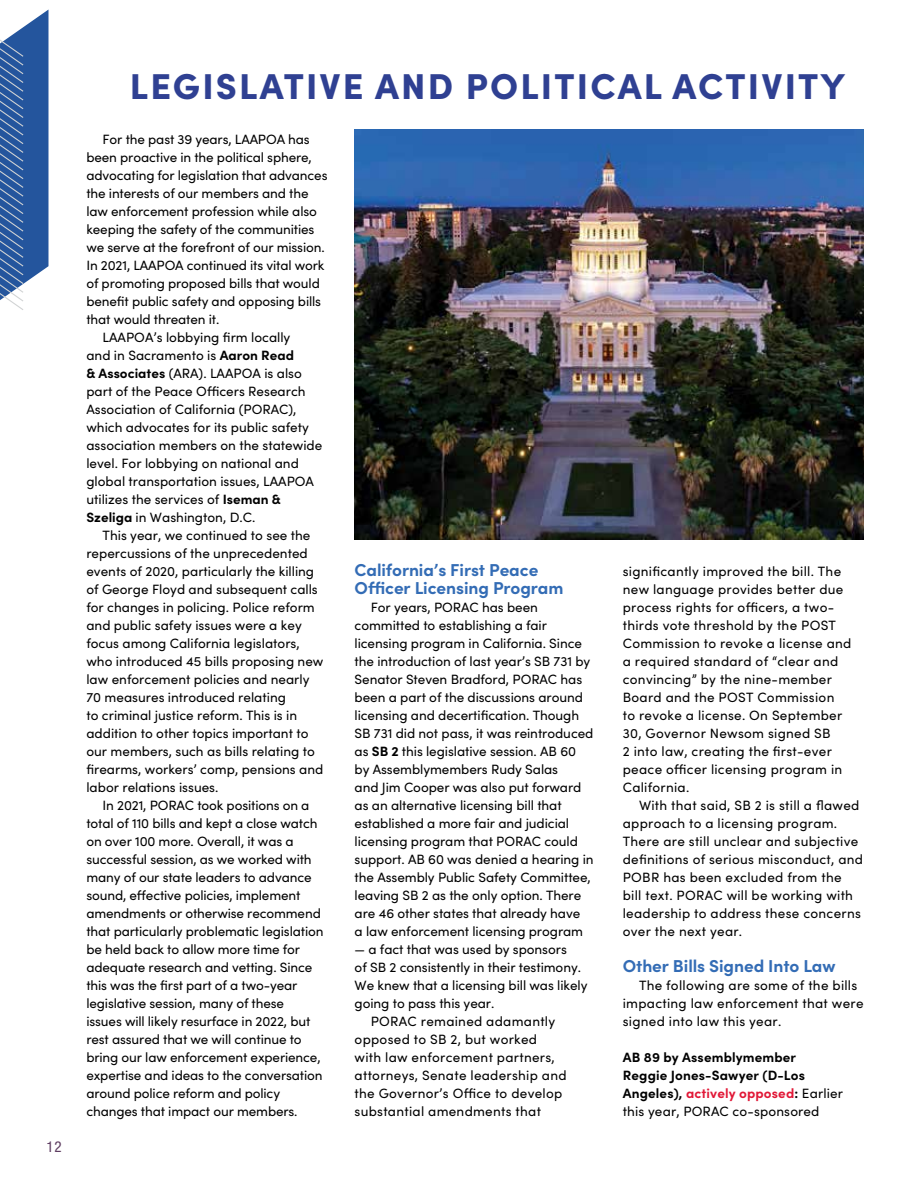
<style>
.page{position:relative;width:918px;height:1188px;background:#fff}
.page>*{position:absolute;margin:0;border:0;box-sizing:border-box;transform-origin:0 0}
.t1{font:900 36px "Sofia Pro";letter-spacing:.06em;color:#2f4092}
.t2{font:700 17.25px/18px "Sofia Pro";letter-spacing:-.005em;color:#336cb5}
.t3{font:condensed 15px "Helvetica Neue LT Std";color:#5e3d61}
.t4{font:13.5px/18px "Sofia Pro";letter-spacing:-.005em;color:#000}
.t5{font:13.5px/18px "Sofia Pro";letter-spacing:.02em;color:#000}
.t6{font:700 13.5px/18px "Sofia Pro";letter-spacing:.01em;color:#000}
.s1{font-weight:700}
.s2{color:#e11837}
.s3{font-weight:400}
</style>
<div class="page">
<svg style="left:0;top:9px;width:49px;height:301px;background:#5076af"></svg>
<img style="left:355px;top:129px;width:509px;height:411px">
<p class="t3" style="left:46px;top:1138px;width:17px">12</p>
<h1 class="t1" style="left:130px;top:58px;width:717px">LEGISLATIVE AND POLITICAL ACTIVITY</h1>
<p class="t4" style="left:103px;top:130px;width:209px">For the past 39 years, LAAPOA has</p>
<p class="t4" style="left:86px;top:148px;width:227px">been proactive in the political sphere,</p>
<p class="t4" style="left:86px;top:166px;width:243px">advocating for legislation that advances</p>
<p class="t4" style="left:86px;top:184px;width:224px">the interests of our members and the</p>
<p class="t4" style="left:86px;top:202px;width:232px">law enforcement profession while also</p>
<p class="t4" style="left:86px;top:220px;width:230px">keeping the safety of the communities</p>
<p class="t4" style="left:86px;top:238px;width:240px">we serve at the forefront of our mission.</p>
<p class="t4" style="left:86px;top:256px;width:240px">In 2021, LAAPOA continued its vital work</p>
<p class="t4" style="left:86px;top:273px;width:235px">of promoting proposed bills that would</p>
<p class="t4" style="left:86px;top:291px;width:236px">benefit public safety and opposing bills</p>
<p class="t4" style="left:86px;top:309px;width:134px">that would threaten it.</p>
<p class="t4" style="left:103px;top:327px;width:189px">LAAPOA’s lobbying firm locally</p>
<p class="t4" style="left:86px;top:345px;width:209px">and in Sacramento is <span class="s1">Aaron Read</span></p>
<p class="t4" style="left:86px;top:363px;width:217px"><span class="s1">&amp; Associates</span> (ARA). LAAPOA is also</p>
<p class="t4" style="left:86px;top:381px;width:221px">part of the Peace Officers Research</p>
<p class="t4" style="left:86px;top:399px;width:212px">Association of California (PORAC),</p>
<p class="t4" style="left:86px;top:417px;width:224px">which advocates for its public safety</p>
<p class="t4" style="left:86px;top:435px;width:237px">association members on the statewide</p>
<p class="t4" style="left:86px;top:453px;width:214px">level. For lobbying on national and</p>
<p class="t4" style="left:86px;top:471px;width:229px">global transportation issues, LAAPOA</p>
<p class="t4" style="left:86px;top:489px;width:196px">utilizes the services of <span class="s1">Iseman &amp;</span></p>
<p class="t4" style="left:86px;top:507px;width:171px"><span class="s1">Szeliga</span> in Washington, D.C.</p>
<p class="t4" style="left:103px;top:525px;width:209px">This year, we continued to see the</p>
<p class="t4" style="left:86px;top:543px;width:223px">repercussions of the unprecedented</p>
<p class="t4" style="left:86px;top:561px;width:229px">events of 2020, particularly the killing</p>
<p class="t4" style="left:86px;top:579px;width:233px">of George Floyd and subsequent calls</p>
<p class="t4" style="left:86px;top:597px;width:230px">for changes in policing. Police reform</p>
<p class="t4" style="left:86px;top:615px;width:217px">and public safety issues were a key</p>
<p class="t4" style="left:86px;top:633px;width:215px">focus among California legislators,</p>
<p class="t4" style="left:86px;top:651px;width:239px">who introduced 45 bills proposing new</p>
<p class="t4" style="left:86px;top:669px;width:225px">law enforcement policies and nearly</p>
<p class="t4" style="left:86px;top:687px;width:201px">70 measures introduced relating</p>
<p class="t4" style="left:86px;top:705px;width:212px">to criminal justice reform. This is in</p>
<p class="t4" style="left:86px;top:723px;width:224px">addition to other topics important to</p>
<p class="t4" style="left:86px;top:741px;width:230px">our members, such as bills relating to</p>
<p class="t4" style="left:86px;top:759px;width:238px">firearms, workers’ comp, pensions and</p>
<p class="t4" style="left:86px;top:777px;width:134px">labor relations issues.</p>
<p class="t4" style="left:103px;top:795px;width:208px">In 2021, PORAC took positions on a</p>
<p class="t4" style="left:86px;top:813px;width:233px">total of 110 bills and kept a close watch</p>
<p class="t4" style="left:86px;top:831px;width:209px">on over 100 more. Overall, it was a</p>
<p class="t4" style="left:86px;top:849px;width:227px">successful session, as we worked with</p>
<p class="t4" style="left:86px;top:867px;width:227px">many of our state leaders to advance</p>
<p class="t4" style="left:86px;top:885px;width:216px">sound, effective policies, implement</p>
<p class="t4" style="left:86px;top:903px;width:236px">amendments or otherwise recommend</p>
<p class="t4" style="left:86px;top:921px;width:239px">that particularly problematic legislation</p>
<p class="t4" style="left:86px;top:939px;width:215px">be held back to allow more time for</p>
<p class="t4" style="left:86px;top:957px;width:227px">adequate research and vetting. Since</p>
<p class="t4" style="left:86px;top:975px;width:213px">this was the first part of a two-year</p>
<p class="t4" style="left:86px;top:993px;width:199px">legislative session, many of these</p>
<p class="t4" style="left:86px;top:1011px;width:226px">issues will likely resurface in 2022, but</p>
<p class="t4" style="left:86px;top:1029px;width:217px">rest assured that we will continue to</p>
<p class="t4" style="left:86px;top:1047px;width:236px">bring our law enforcement experience,</p>
<p class="t4" style="left:86px;top:1065px;width:238px">expertise and ideas to the conversation</p>
<p class="t4" style="left:86px;top:1083px;width:195px">around police reform and policy</p>
<p class="t4" style="left:86px;top:1101px;width:213px">changes that impact our members.</p>
<p class="t2" style="left:355px;top:560px;width:210px">California’s First Peace<br>Officer Licensing Program</p>
<p class="t4" style="left:355px;top:598px;width:241px;text-indent:16px">For years, PORAC has been committed to establishing a fair licensing program in California. Since the introduction of last year’s SB 731 by Senator Steven Bradford, PORAC has been a part of the discussions around licensing and decertification. Though SB 731 did not pass, it was reintroduced as <span class="s1">SB 2</span> this legislative session. AB 60 by Assemblymembers Rudy Salas<br>and Jim Cooper was also put forward as an alternative licensing bill that established a more fair and judicial licensing program that PORAC could support. AB 60 was denied a hearing in the Assembly Public Safety Committee, leaving SB 2 as the only option. There are 46 other states that already have<br>a law enforcement licensing program</p>
<p class="t4" style="left:355px;top:939px;width:214px">— a fact that was used by sponsors</p>
<p class="t4" style="left:355px;top:957px;width:228px">of SB 2 consistently in their testimony.</p>
<p class="t4" style="left:355px;top:975px;width:234px">We knew that a licensing bill was likely</p>
<p class="t4" style="left:355px;top:993px;width:141px">going to pass this year.</p>
<p class="t5" style="left:371px;top:1011px;width:186px">PORAC remained adamantly</p>
<p class="t5" style="left:355px;top:1029px;width:184px">opposed to SB 2, but worked</p>
<p class="t5" style="left:355px;top:1047px;width:202px">with law enforcement partners,</p>
<p class="t5" style="left:355px;top:1065px;width:214px">attorneys, Senate leadership and</p>
<p class="t5" style="left:355px;top:1083px;width:209px">the Governor’s Office to develop</p>
<p class="t5" style="left:355px;top:1101px;width:188px">substantial amendments that</p>
<p class="t5" style="left:623px;top:561px;width:230px">significantly improved the bill. The new language provides better due process rights for officers, a two&shy;thirds vote threshold by the POST<br>Commission to revoke a license and a required standard of “clear and convincing” by the nine-member<br>Board and the POST Commission<br>to revoke a license. On September<br>30, Governor Newsom signed SB<br>2 into law, creating the first-ever peace officer licensing program in<br>California.</p>
<p class="t5" style="left:623px;top:795px;width:242px;text-indent:16px">With that said, SB 2 is still a flawed approach to a licensing program.<br>There are still unclear and subjective definitions of serious misconduct, and POBR has been excluded from the bill text. PORAC will be working with leadership to address these concerns over the next year.</p>
<p class="t2" style="left:623px;top:956px;width:214px">Other Bills Signed Into Law</p>
<p class="t5" style="left:623px;top:976px;width:242px;text-indent:16px">The following are some of the bills impacting law enforcement that were signed into law this year.</p>
<p class="t6" style="left:623px;top:1047px;width:222px">AB 89 by Assemblymember<br>Reggie Jones-Sawyer (D-Los<br>Angeles), <span class="s2">actively opposed</span>: <span class="s3">Earlier this year, PORAC co-sponsored</span></p>
</div>
